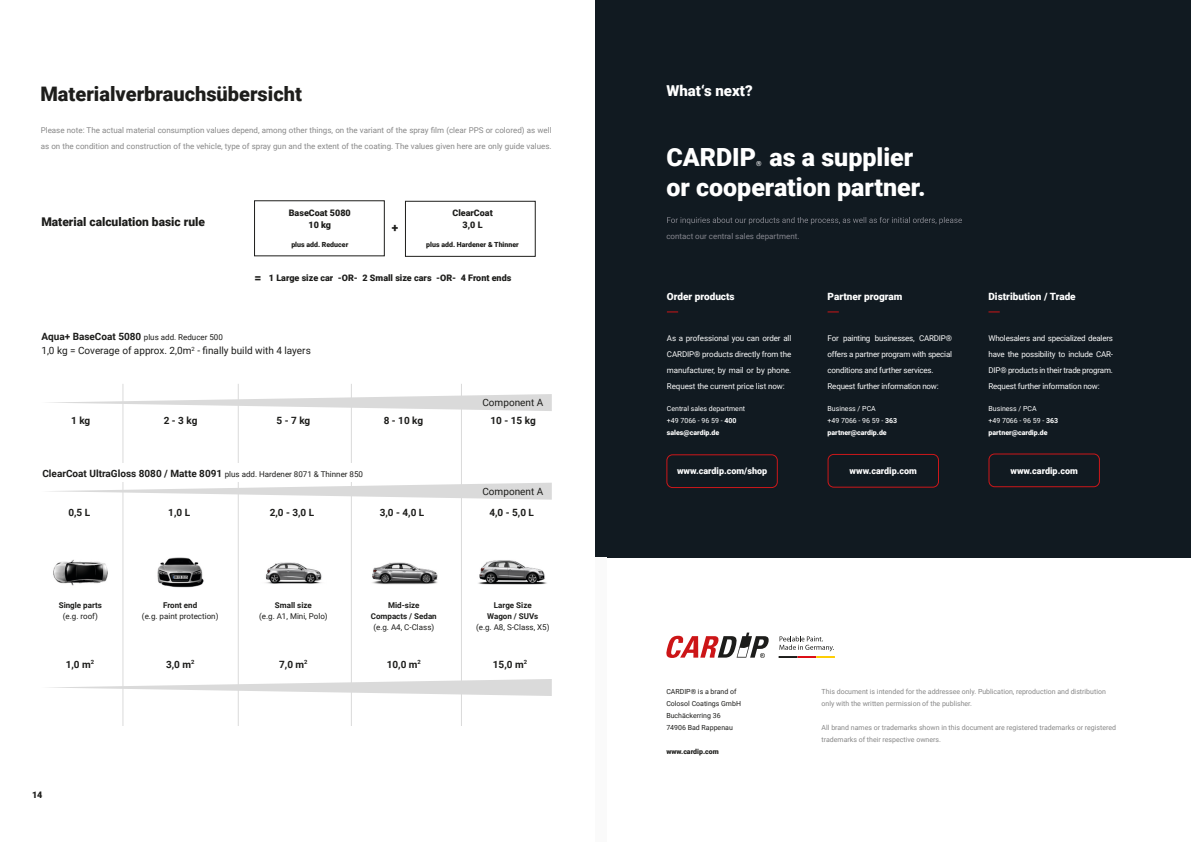
<style>
.page{position:relative;width:1191px;height:842px;background:#fff}
.page>*{position:absolute;margin:0;border:0;box-sizing:border-box;transform-origin:0 0}
.t1{font:900 25px/30px "Roboto";color:#fff}
.t2{font:900 20px "Roboto";color:#1d1d1b}
.t3{font:900 15px "Roboto";color:#fff}
.t4{font:900 12px "Roboto";color:#1d1d1b}
.t5{font:700 10px "Roboto";color:#1d1d1b}
.t6{font:10px "Roboto";color:#1d1d1b}
.t7{font:900 10px "Roboto";color:#fff}
.t8{font:900 9px/12px "Roboto";color:#1d1d1b;text-align:center}
.t9{font:900 9px "Roboto";color:#fff}
.t10{font:8px/16px "Roboto";letter-spacing:-.025em;color:#fafafa;text-align:justify}
.t11{font:8px/16px "Roboto";color:#878787}
.t12{font:8px "Roboto";color:#1d1d1b}
.t13{font:700 8px/11px "Roboto";color:#1d1d1b;text-align:center}
.t14{font:8px "Roboto";color:#85868e}
.t15{font:7px/12px "Roboto";color:#878787}
.t16{font:7px/12px "Roboto";color:#fff}
.t17{font:7px/12px "Roboto";color:#1d1d1b}
.t18{font:900 7px "Roboto";color:#1d1d1b}
.s1{font-size:12px}
.s2{font-weight:700;font-size:10px}
.s3{font-weight:400;font-size:8px}
.s4{font-weight:700}
.s5{font-weight:900}
</style>
<div class="page">
<div style="left:595px;top:0;width:596px;height:557px;background:#111a21"></div>
<svg style="left:666px;top:633px;width:103px;height:25px"></svg>
<svg style="left:779px;top:636px;width:55px;height:22px"></svg>
<svg style="left:667px;top:217px;width:295px;height:8px"></svg>
<div style="left:595px;top:557px;width:12px;height:285px;background:#fafafa"></div>
<div style="left:666px;top:454px;width:112px;height:34px;border:1px solid #cd171a;border-radius:6px"></div>
<svg style="left:827px;top:311px;width:12px;height:1px"></svg>
<div style="left:827px;top:454px;width:112px;height:34px;border:1px solid #cd171a;border-radius:6px"></div>
<div style="left:988px;top:453px;width:112px;height:34px;border:1px solid #cd171a;border-radius:6px"></div>
<hr style="left:238px;top:384px;width:1px;height:342px;background:#dadada">
<hr style="left:351px;top:384px;width:1px;height:342px;background:#dadada">
<hr style="left:461px;top:384px;width:1px;height:342px;background:#dadada">
<hr style="left:123px;top:384px;width:1px;height:342px;background:#dadada">
<div style="left:80px;top:464px;width:293px;height:18px;background:#fff"></div>
<img style="left:53px;top:559px;width:55px;height:27px">
<img style="left:157px;top:557px;width:47px;height:31px">
<img style="left:265px;top:562px;width:57px;height:22px">
<img style="left:372px;top:562px;width:66px;height:23px">
<img style="left:478px;top:560px;width:69px;height:25px">
<svg style="left:49px;top:483px;width:503px;height:17px"></svg>
<svg style="left:49px;top:679px;width:503px;height:17px"></svg>
<svg style="left:49px;top:394px;width:503px;height:17px"></svg>
<div style="left:254px;top:200px;width:131px;height:56px;border:1px solid #1d1d1b"></div>
<div style="left:405px;top:201px;width:131px;height:56px;border:1px solid #1d1d1b"></div>
<h2 class="t2" style="left:40px;top:80px;width:263px">Materialverbrauchsübersicht</h2>
<p class="t11" style="left:41px;top:122px;width:512px">Please note: The actual material consumption values depend, among other things, on the variant of the spray film (clear PPS or colored) as well as on the condition and construction of the vehicle, type of spray gun and the extent of the coating. The values given here are only guide values.</p>
<h3 class="t4" style="left:41px;top:213px;width:165px">Material calculation basic rule</h3>
<p class="t8" style="left:452px;top:207px;width:42px">ClearCoat<br>3,0 L</p>
<p class="t8" style="left:289px;top:207px;width:64px">BaseCoat 5080<br>10 kg</p>
<p class="t18" style="left:291px;top:239px;width:58px">plus add. Reducer</p>
<p class="t18" style="left:426px;top:239px;width:94px">plus add. Hardener &amp; Thinner</p>
<h3 class="t4" style="left:392px;top:219px;width:8px">+</h3>
<p class="t8" style="left:254px;top:272px;width:258px"><span class="s1">=</span> 1 Large size car -OR- 2 Small size cars -OR- 4 Front ends</p>
<p class="t12" style="left:41px;top:332px;width:183px"><span class="s2">Aqua+ BaseCoat 5080</span> plus add. Reducer 500</p>
<p class="t6" style="left:41px;top:344px;width:271px">1,0 kg = Coverage of approx. 2,0m<sup>2</sup> - finally build with 4 layers</p>
<p class="t6" style="left:482px;top:395px;width:62px">Component A</p>
<p class="t5" style="left:71px;top:413px;width:21px">1 kg</p>
<p class="t5" style="left:164px;top:413px;width:35px">2 - 3 kg</p>
<p class="t5" style="left:276px;top:413px;width:35px">5 - 7 kg</p>
<p class="t5" style="left:384px;top:413px;width:41px">8 - 10 kg</p>
<p class="t5" style="left:490px;top:413px;width:47px">10 - 15 kg</p>
<p class="t5" style="left:42px;top:466px;width:322px">ClearCoat UltraGloss 8080 / Matte 8091 <span class="s3">plus add. Hardener 8071 &amp; Thinner 850</span></p>
<p class="t6" style="left:482px;top:484px;width:62px">Component A</p>
<p class="t5" style="left:68px;top:505px;width:23px">0,5 L</p>
<p class="t5" style="left:168px;top:505px;width:23px">1,0 L</p>
<p class="t5" style="left:270px;top:505px;width:46px">2,0 - 3,0 L</p>
<p class="t5" style="left:380px;top:505px;width:46px">3,0 - 4,0 L</p>
<p class="t5" style="left:489px;top:505px;width:46px">4,0 - 5,0 L</p>
<p class="t13" style="left:59px;top:599px;width:45px">Single parts</p>
<p class="t12" style="left:63px;top:610px;width:37px">(e.g. roof)</p>
<p class="t5" style="left:66px;top:657px;width:30px">1,0 m<sup>2</sup></p>
<p class="t13" style="left:163px;top:599px;width:36px">Front end</p>
<p class="t12" style="left:142px;top:610px;width:78px">(e.g. paint protection)</p>
<p class="t13" style="left:275px;top:599px;width:38px">Small size</p>
<p class="t12" style="left:259px;top:610px;width:70px">(e.g. A1, Mini, Polo)</p>
<p class="t13" style="left:371px;top:599px;width:67px">Mid-size<br>Compacts / Sedan</p>
<p class="t12" style="left:373px;top:621px;width:62px">(e.g. A4, C-Class)</p>
<p class="t13" style="left:487px;top:599px;width:53px">Large Size<br>Wagon / SUVs</p>
<p class="t12" style="left:476px;top:621px;width:75px">(e.g. A8, S-Class, X5)</p>
<p class="t5" style="left:166px;top:657px;width:30px">3,0 m<sup>2</sup></p>
<p class="t5" style="left:279px;top:657px;width:30px">7,0 m<sup>2</sup></p>
<p class="t5" style="left:387px;top:657px;width:36px">10,0 m<sup>2</sup></p>
<p class="t5" style="left:493px;top:657px;width:36px">15,0 m<sup>2</sup></p>
<p class="t8" style="left:32px;top:789px;width:12px">14</p>
<h3 class="t3" style="left:666px;top:80px;width:88px">What‘s next?</h3>
<h1 class="t1" style="left:666px;top:141px;width:261px;text-indent:103px">as a supplier or cooperation partner.</h1>
<p class="t14" style="left:666px;top:230px;width:135px">contact our central sales department.</p>
<h1 class="t1" style="left:666px;top:141px;width:91px">CARDIP</h1>
<p class="t16" style="left:756px;top:157px;width:7px">®</p>
<p class="t7" style="left:667px;top:290px;width:69px">Order products</p>
<p class="t10" style="left:667px;top:330px;width:126px">As a professional you can order all CARDIP® products directly from the manufacturer, by mail or by phone.<br>Request the current price list now:</p>
<p class="t16" style="left:667px;top:402px;width:80px">Central sales department +49 7066 - 96 59 - <span class="s4">400 </span><span class="s5">sales@cardip.de</span></p>
<p class="t9" style="left:677px;top:465px;width:92px">www.cardip.com/shop</p>
<p class="t7" style="left:827px;top:290px;width:76px">Partner program</p>
<p class="t10" style="left:827px;top:330px;width:126px;text-align:left">For painting businesses, CARDIP® offers a partner program with special conditions and further services.<br>Request further information now:</p>
<p class="t16" style="left:827px;top:402px;width:71px">Business / PCA<br>+49 7066 - 96 59 - <span class="s4">363 </span><span class="s5">partner@cardip.de</span></p>
<p class="t9" style="left:849px;top:465px;width:69px">www.cardip.com</p>
<p class="t7" style="left:988px;top:290px;width:89px">Distribution / Trade</p>
<p class="t10" style="left:988px;top:330px;width:126px">Wholesalers and specialized dealers have the possibility to include CAR-DIP® products in their trade program.<br>Request further information now:</p>
<p class="t16" style="left:988px;top:402px;width:71px">Business / PCA<br>+49 7066 - 96 59 - <span class="s4">363 </span><span class="s5">partner@cardip.de</span></p>
<p class="t9" style="left:1010px;top:464px;width:69px">www.cardip.com</p>
<p class="t17" style="left:666px;top:685px;width:76px">CARDIP® is a brand of<br>Colosol Coatings GmbH<br>Buchäckerring 36<br>74906 Bad Rappenau</p>
<p class="t18" style="left:666px;top:746px;width:54px">www.cardip.com</p>
<p class="t15" style="left:821px;top:685px;width:286px">This document is intended for the addressee only. Publication, reproduction and distribution only with the written permission of the publisher.</p>
<p class="t15" style="left:821px;top:721px;width:296px">All brand names or trademarks shown in this document are registered trademarks or registered trademarks of their respective owners.</p>
</div>
